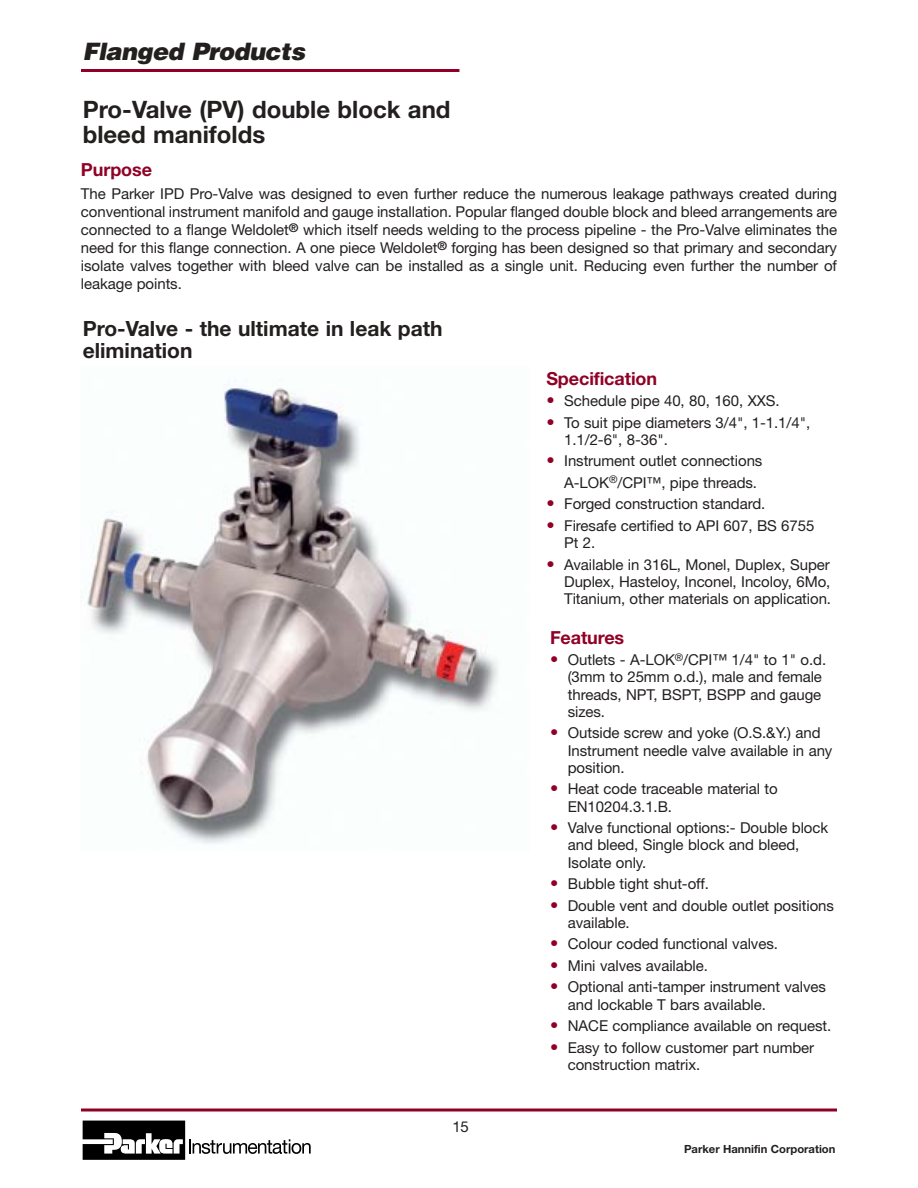
<style>
.page{position:relative;width:918px;height:1188px;background:#fff}
.page>*{position:absolute;margin:0;border:0;box-sizing:border-box;transform-origin:0 0}
.t1{font:700 24px/25.5px "Helvetica Neue";color:#231f1f}
.t2{font:italic 900 24px "Helvetica";letter-spacing:-.02em;color:#231f1f}
.t3{font:700 21px/22.5px "Helvetica Neue";color:#231f1f}
.t4{font:700 18px "Helvetica Neue";letter-spacing:-.005em;color:#900026}
.t5{font:15px/17.2px "Helvetica Neue";letter-spacing:-.005em;color:#231f1f}
.t6{font:700 11.25px "Helvetica Neue";color:#231f1f}
.s1{font-weight:700;font-size:16.5px;color:#900026}
</style>
<div class="page">
<svg style="left:81px;top:1108px;width:756px;height:4px;background:#ab3f5c"></svg>
<svg style="left:83px;top:1121px;width:228px;height:39px"></svg>
<hr style="left:81px;top:69px;width:378px;height:3px;background:#900026">
<img style="left:80px;top:381px;width:418px;height:463px">
<h1 class="t2" style="left:82px;top:43px;width:224px">Flanged Products</h1>
<h1 class="t1" style="left:83px;top:99px;width:369px">Pro-Valve (PV) double block and bleed manifolds</h1>
<p class="t4" style="left:81px;top:164px;width:73px">Purpose</p>
<p class="t5" style="left:81px;top:186px;width:758px;line-height:18px;text-align:justify">The Parker IPD Pro-Valve was designed to even further reduce the numerous leakage pathways created during conventional instrument manifold and gauge installation. Popular flanged double block and bleed arrangements are connected to a flange Weldolet<sup>®</sup> which itself needs welding to the process pipeline - the Pro-Valve eliminates the need for this flange connection. A one piece Weldolet<sup>®</sup> forging has been designed so that primary and secondary isolate valves together with bleed valve can be installed as a single unit. Reducing even further the number of leakage points.</p>
<h2 class="t3" style="left:83px;top:319px;width:361px">Pro-Valve - the ultimate in leak path elimination</h2>
<p class="t5" style="left:453px;top:1120px;width:18px">15</p>
<p class="t4" style="left:546px;top:372px;width:112px">Specification</p>
<p class="t5" style="left:546px;top:394px;width:235px"><span class="s1">•</span> Schedule pipe 40, 80, 160, XXS.</p>
<p class="t5" style="left:564px;top:415px;width:247px;text-indent:-18px"><span class="s1">•</span> To suit pipe diameters 3/4", 1-1.1/4",<br>1.1/2-6", 8-36".</p>
<p class="t5" style="left:564px;top:452px;width:200px;line-height:21.5px;text-indent:-18px"><span class="s1">•</span> Instrument outlet connections<br>A-LOK<sup>®</sup>/CPI™, pipe threads.</p>
<p class="t5" style="left:546px;top:497px;width:220px"><span class="s1">•</span> Forged construction standard.</p>
<p class="t5" style="left:564px;top:518px;width:252px;text-indent:-18px"><span class="s1">•</span> Firesafe certified to API 607, BS 6755<br>Pt 2.</p>
<p class="t5" style="left:564px;top:557px;width:268px;text-align:justify;text-indent:-18px"><span class="s1">•</span> Available in 316L, Monel, Duplex, Super Duplex, Hasteloy, Inconel, Incoloy, 6Mo, Titanium, other materials on application.</p>
<p class="t4" style="left:550px;top:631px;width:76px">Features</p>
<p class="t5" style="left:568px;top:653px;width:260px;text-indent:-18px"><span class="s1">•</span> Outlets - A-LOK<sup>®</sup>/CPI™ 1/4" to 1" o.d. (3mm to 25mm o.d.), male and female threads, NPT, BSPT, BSPP and gauge sizes.</p>
<p class="t5" style="left:568px;top:726px;width:266px;text-indent:-18px"><span class="s1">•</span> Outside screw and yoke (O.S.&amp;Y.) and<br>Instrument needle valve available in any position.</p>
<p class="t5" style="left:568px;top:782px;width:211px;text-indent:-18px"><span class="s1">•</span> Heat code traceable material to<br>EN10204.3.1.B.</p>
<p class="t5" style="left:568px;top:821px;width:262px;text-indent:-18px"><span class="s1">•</span> Valve functional options:- Double block and bleed, Single block and bleed,<br>Isolate only.</p>
<p class="t5" style="left:550px;top:877px;width:160px"><span class="s1">•</span> Bubble tight shut-off.</p>
<p class="t5" style="left:568px;top:898px;width:268px;text-indent:-18px"><span class="s1">•</span> Double vent and double outlet positions available.</p>
<p class="t5" style="left:550px;top:937px;width:229px"><span class="s1">•</span> Colour coded functional valves.</p>
<p class="t5" style="left:550px;top:958px;width:159px"><span class="s1">•</span> Mini valves available.</p>
<p class="t5" style="left:568px;top:980px;width:260px;text-indent:-18px"><span class="s1">•</span> Optional anti-tamper instrument valves and lockable T bars available.</p>
<p class="t5" style="left:550px;top:1019px;width:283px"><span class="s1">•</span> NACE compliance available on request.</p>
<p class="t5" style="left:568px;top:1040px;width:248px;text-indent:-18px"><span class="s1">•</span> Easy to follow customer part number construction matrix.</p>
<p class="t6" style="left:684px;top:1145px;width:153px">Parker Hannifin Corporation</p>
</div>
